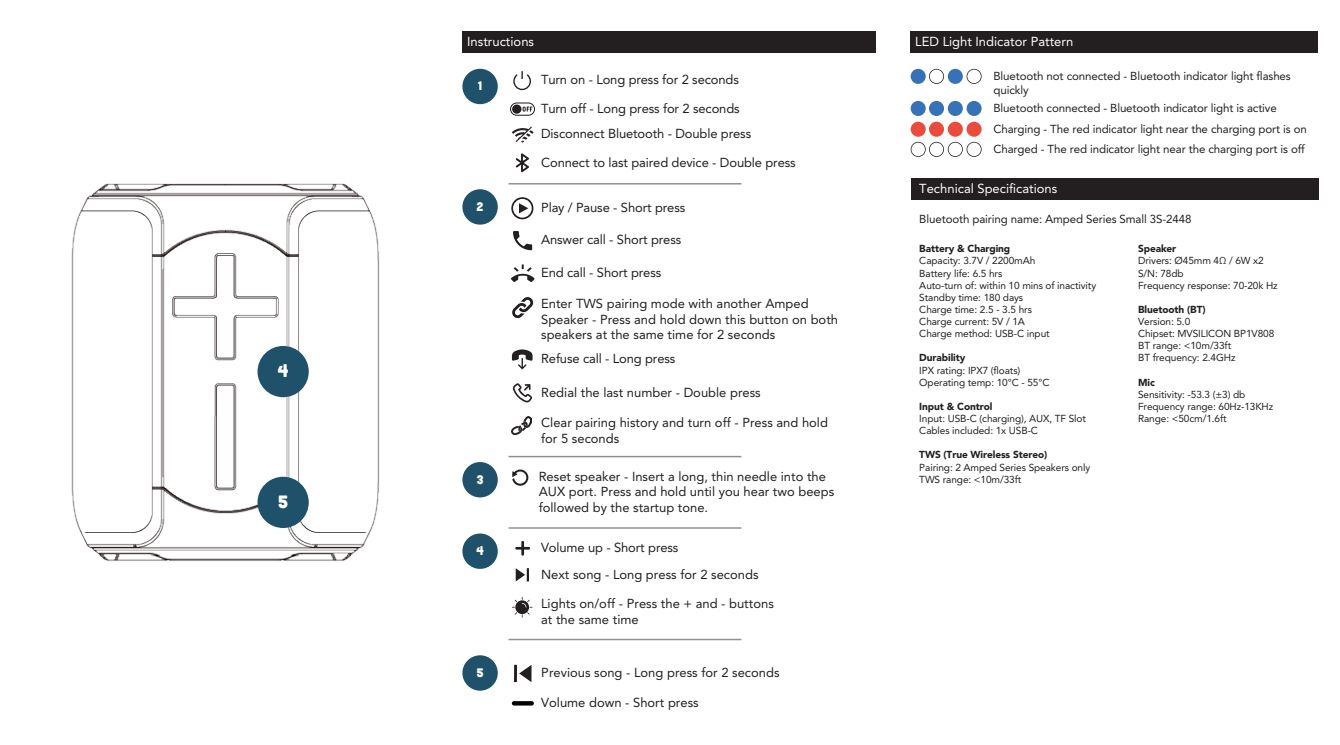
<style>
.page{position:relative;width:1340px;height:745px;background:#fff}
.page>*{position:absolute;margin:0;border:0;box-sizing:border-box;transform-origin:0 0}
.t1{font:17.85px "Cubano";color:#fff}
.t2{font:12.95px/15.8px "Avenir LT Std";color:#231f20}
.t3{font:12.95px "Avenir LT Std";color:#fff}
.t4{font:12.25px "Cubano";color:#fff}
.t5{font:11.55px/20.5px "Avenir LT Std";letter-spacing:-.01em;color:#231f20}
.t6{font:10.15px/12.1px "Avenir LT Std";letter-spacing:-.01em;color:#231f20}
.t7{font:900 10.15px "Avenir LT Std";letter-spacing:-.01em;color:#231f20}
</style>
<div class="page">
<img style="left:71px;top:183px;width:309px;height:378px">
<div style="left:257px;top:346px;width:52px;height:51px;background:#20516a;border-radius:50%"></div>
<div style="left:257px;top:476px;width:52px;height:51px;background:#20516a;border-radius:50%"></div>
<div style="left:462px;top:31px;width:414px;height:22px;background:#231f20"></div>
<hr style="left:508px;top:183px;width:233px;height:1px;background:#231f20">
<hr style="left:508px;top:455px;width:233px;height:2px;background:#231f20">
<hr style="left:508px;top:527px;width:233px;height:1px;background:#231f20">
<hr style="left:508px;top:638px;width:233px;height:1px;background:#231f20">
<svg style="left:512px;top:469px;width:16px;height:16px"></svg>
<div style="left:462px;top:461px;width:36px;height:36px;background:#20516a;border-radius:50%"></div>
<svg style="left:515px;top:540px;width:15px;height:15px"></svg>
<svg style="left:515px;top:568px;width:14px;height:13px"></svg>
<svg style="left:512px;top:597px;width:20px;height:20px"></svg>
<div style="left:462px;top:533px;width:36px;height:35px;background:#20516a;border-radius:50%"></div>
<svg style="left:511px;top:197px;width:22px;height:22px"></svg>
<svg style="left:513px;top:231px;width:19px;height:19px"></svg>
<svg style="left:511px;top:264px;width:23px;height:18px"></svg>
<svg style="left:512px;top:297px;width:21px;height:21px"></svg>
<svg style="left:512px;top:349px;width:20px;height:20px"></svg>
<svg style="left:512px;top:383px;width:20px;height:19px"></svg>
<img style="left:511px;top:416px;width:21px;height:18px">
<div style="left:462px;top:189px;width:36px;height:35px;background:#20516a;border-radius:50%"></div>
<svg style="left:513px;top:71px;width:18px;height:19px"></svg>
<svg style="left:510px;top:102px;width:25px;height:14px"></svg>
<svg style="left:515px;top:153px;width:14px;height:19px"></svg>
<svg style="left:511px;top:126px;width:22px;height:17px"></svg>
<div style="left:462px;top:69px;width:36px;height:35px;background:#20516a;border-radius:50%"></div>
<div style="left:911px;top:178px;width:406px;height:21px;background:#231f20"></div>
<div style="left:910px;top:31px;width:407px;height:22px;background:#231f20"></div>
<svg style="left:512px;top:700px;width:22px;height:5px"></svg>
<div style="left:462px;top:654px;width:36px;height:36px;background:#20516a;border-radius:50%"></div>
<svg style="left:514px;top:664px;width:17px;height:18px"></svg>
<div style="left:910px;top:101px;width:15px;height:15px;background:#3771b8;border-radius:50%"></div>
<div style="left:910px;top:122px;width:15px;height:15px;background:#e94c3c;border-radius:50%"></div>
<div style="left:929px;top:101px;width:15px;height:15px;background:#3771b8;border-radius:50%"></div>
<div style="left:929px;top:122px;width:15px;height:15px;background:#e94c3c;border-radius:50%"></div>
<div style="left:947px;top:122px;width:15px;height:15px;background:#e94c3c;border-radius:50%"></div>
<div style="left:966px;top:122px;width:15px;height:15px;background:#e94c3c;border-radius:50%"></div>
<svg style="left:910px;top:142px;width:71px;height:15px"></svg>
<div style="left:910px;top:69px;width:15px;height:15px;background:#3771b8;border-radius:50%"></div>
<svg style="left:929px;top:69px;width:15px;height:15px"></svg>
<svg style="left:966px;top:69px;width:15px;height:15px"></svg>
<div style="left:947px;top:69px;width:15px;height:15px;background:#3771b8;border-radius:50%"></div>
<div style="left:947px;top:101px;width:15px;height:15px;background:#3771b8;border-radius:50%"></div>
<div style="left:966px;top:101px;width:15px;height:15px;background:#3771b8;border-radius:50%"></div>
<h1 class="t1" style="left:278px;top:359px;width:12px">4</h1>
<h1 class="t1" style="left:278px;top:490px;width:12px">5</h1>
<p class="t3" style="left:467px;top:34px;width:68px">Instructions</p>
<p class="t4" style="left:478px;top:78px;width:6px">1</p>
<p class="t2" style="left:541px;top:72px;width:199px">Turn on - Long press for 2 seconds</p>
<p class="t2" style="left:541px;top:96px;width:211px;line-height:25.6px">Turn off - Long press for 2 seconds<br>Disconnect Bluetooth - Double press</p>
<p class="t2" style="left:541px;top:154px;width:256px">Connect to last paired device - Double press</p>
<p class="t2" style="left:541px;top:200px;width:146px">Play / Pause - Short press</p>
<p class="t2" style="left:541px;top:232px;width:142px">Answer call - Short press</p>
<p class="t2" style="left:541px;top:264px;width:122px">End call - Short press</p>
<p class="t4" style="left:476px;top:199px;width:9px">2</p>
<p class="t2" style="left:541px;top:295px;width:298px">Enter TWS pairing mode with another Amped<br>Speaker - Press and hold down this button on both speakers at the same time for 2 seconds</p>
<p class="t2" style="left:541px;top:350px;width:136px">Refuse call - Long press</p>
<p class="t2" style="left:541px;top:384px;width:221px">Redial the last number - Double press</p>
<p class="t2" style="left:541px;top:414px;width:288px">Clear pairing history and turn off - Press and hold for 5 seconds</p>
<p class="t4" style="left:476px;top:471px;width:9px">3</p>
<p class="t2" style="left:538px;top:468px;width:297px">Reset speaker - Insert a long, thin needle into the<br>AUX port. Press and hold until you hear two beeps followed by the startup tone.</p>
<p class="t4" style="left:476px;top:542px;width:9px">4</p>
<p class="t2" style="left:541px;top:539px;width:139px">Volume up - Short press</p>
<p class="t2" style="left:541px;top:566px;width:219px">Next song - Long press for 2 seconds</p>
<p class="t2" style="left:541px;top:595px;width:234px">Lights on/off - Press the + and - buttons at the same time</p>
<p class="t4" style="left:476px;top:664px;width:9px">5</p>
<p class="t2" style="left:541px;top:664px;width:240px">Previous song - Long press for 2 seconds</p>
<p class="t2" style="left:541px;top:694px;width:159px">Volume down - Short press</p>
<p class="t3" style="left:915px;top:34px;width:159px">LED Light Indicator Pattern</p>
<p class="t5" style="left:993px;top:69px;width:299px;line-height:13.8px">Bluetooth not connected - Bluetooth indicator light flashes quickly</p>
<p class="t5" style="left:993px;top:98px;width:315px">Bluetooth connected - Bluetooth indicator light is active<br>Charging - The red indicator light near the charging port is on<br>Charged - The red indicator light near the charging port is off</p>
<p class="t3" style="left:919px;top:181px;width:139px">Technical Specifications</p>
<p class="t5" style="left:919px;top:209px;width:274px">Bluetooth pairing name: Amped Series Small 3S-2448</p>
<p class="t7" style="left:919px;top:242px;width:92px">Battery &amp; Charging</p>
<p class="t6" style="left:919px;top:255px;width:178px">Capacity: 3.7V / 2200mAh<br>Battery life: 6.5 hrs<br>Auto-turn of: within 10 mins of inactivity<br>Standby time: 180 days<br>Charge time: 2.5 - 3.5 hrs<br>Charge current: 5V / 1A<br>Charge method: USB-C input</p>
<p class="t7" style="left:919px;top:351px;width:48px">Durability</p>
<p class="t6" style="left:919px;top:364px;width:132px">IPX rating: IPX7 (floats)<br>Operating temp: 10°C - 55°C</p>
<p class="t7" style="left:919px;top:400px;width:75px">Input &amp; Control</p>
<p class="t6" style="left:919px;top:412px;width:168px">Input: USB-C (charging), AUX, TF Slot<br>Cables included: 1x USB-C</p>
<p class="t7" style="left:919px;top:448px;width:130px">TWS (True Wireless Stereo)</p>
<p class="t6" style="left:919px;top:460px;width:172px">Pairing: 2 Amped Series Speakers only<br>TWS range: &lt;10m/33ft</p>
<p class="t7" style="left:1138px;top:242px;width:40px">Speaker</p>
<p class="t6" style="left:1138px;top:255px;width:141px">Drivers: Ø45mm 4Ω / 6W x2<br>S/N: 78db<br>Frequency response: 70-20k Hz</p>
<p class="t7" style="left:1138px;top:303px;width:69px">Bluetooth (BT)</p>
<p class="t6" style="left:1138px;top:315px;width:138px">Version: 5.0<br>Chipset: MVSILICON BP1V808<br>BT range: &lt;10m/33ft<br>BT frequency: 2.4GHz</p>
<p class="t7" style="left:1138px;top:376px;width:18px">Mic</p>
<p class="t6" style="left:1138px;top:388px;width:137px">Sensitivity: -53.3 (±3) db<br>Frequency range: 60Hz-13KHz<br>Range: &lt;50cm/1.6ft</p>
</div>
